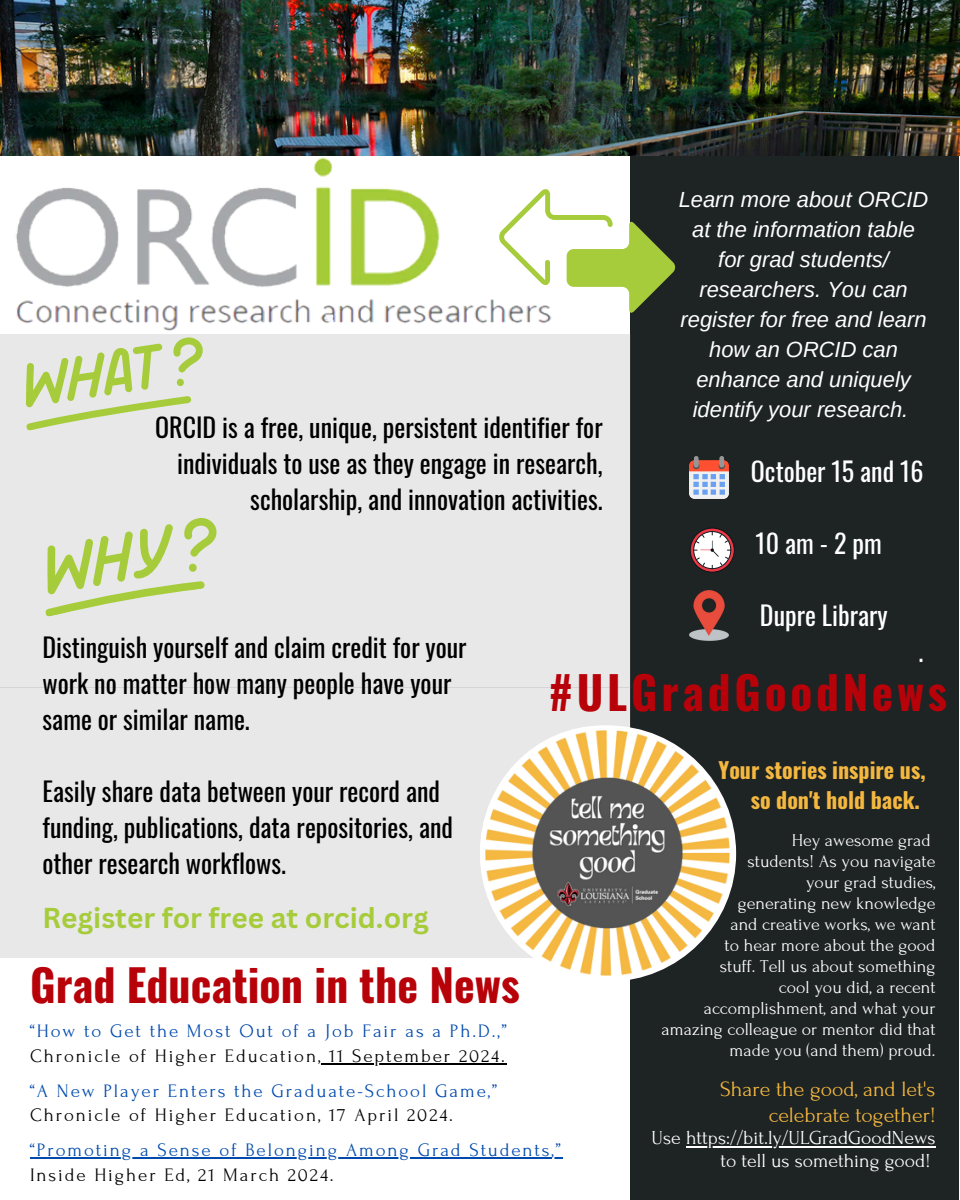
<style>
.page{position:relative;width:960px;height:1200px;background:#fff}
.page>*{position:absolute;margin:0;border:0;box-sizing:border-box;transform-origin:0 0}
.t1{font:700 45.4px "Oswald";letter-spacing:.085em;color:#b8020a}
.t2{font:700 44px "Oswald";color:#b8020a}
.t3{font:700 28px "Canva Sans";color:#a6cc3c}
.t4{font:26px/36px "Oswald";color:#000}
.t5{font:26px "Oswald";color:#fff}
.t6{font:italic 22px/30px "Arimo";color:#fff;text-align:center}
.t7{font:700 22px/30px "Oswald";color:#f4b840;text-align:right}
.t8{font:21.8px/25.6px "Forum";color:#f4b840;text-align:right}
.t9{font:19.8px "Forum";color:#fff}
.t10{font:19px/24.6px "Forum";letter-spacing:.1em;color:#004aad}
.t11{font:19px/24.6px "Forum";letter-spacing:.1em;color:#000}
.t12{font:18px/21px "Forum";color:#fff;text-align:right}
.s1{color:#004aad}
.s2{color:#000}
</style>
<div class="page">
<div style="left:630px;top:131px;width:329px;height:1069px;background:#1e2323"></div>
<img style="left:0;top:0;width:960px;height:156px">
<div style="left:0;top:688px;width:630px;height:270px;background:#e8e8e8"></div>
<div style="left:0;top:334px;width:630px;height:354px;background:#e8e8e8"></div>
<img style="left:0;top:147px;width:576px;height:184px">
<svg style="left:26px;top:337px;width:177px;height:94px"></svg>
<svg style="left:45px;top:518px;width:172px;height:99px"></svg>
<img style="left:480px;top:725px;width:255px;height:255px">
<img style="left:690px;top:456px;width:39px;height:42px">
<svg style="left:690px;top:528px;width:45px;height:44px"></svg>
<img style="left:690px;top:591px;width:39px;height:49px">
<svg style="left:498px;top:189px;width:177px;height:124px"></svg>
<hr style="left:686px;top:1146px;width:249px;height:1px;background:#fff">
<hr style="left:318px;top:1063px;width:183px;height:2px;background:#000">
<svg style="left:501px;top:1063px;width:6px;height:2px"></svg>
<hr style="left:30px;top:1157px;width:522px;height:2px;background:#004aad">
<svg style="left:554px;top:1157px;width:9px;height:2px"></svg>
<p class="t4" style="left:155px;top:408px;width:449px;text-align:right">ORCID is a free, unique, persistent identifier for individuals to use as they engage in research, scholarship, and innovation activities.</p>
<p class="t4" style="left:43px;top:629px;width:426px">Distinguish yourself and claim credit for your</p>
<p class="t6" style="left:679px;top:185px;width:251px">Learn more about ORCID at the information table for grad students/ researchers. You can register for free and learn how an ORCID can enhance and uniquely identify your research.</p>
<p class="t5" style="left:751px;top:451px;width:174px">October 15 and 16</p>
<p class="t5" style="left:756px;top:523px;width:128px">10am-2pm</p>
<p class="t5" style="left:760px;top:595px;width:129px">Dupre Library</p>
<p class="t5" style="left:919px;top:631px;width:6px">.</p>
<p class="t4" style="left:43px;top:665px;width:410px">work no matter how many people have your same or similar name.</p>
<p class="t1" style="left:549px;top:656px;width:400px">#ULGradGoodNews</p>
<p class="t4" style="left:43px;top:773px;width:412px">Easily share data between your record and funding, publications, data repositories, and other research workflows.</p>
<p class="t3" style="left:43px;top:898px;width:388px">Register for free at orcid.org</p>
<p class="t2" style="left:30px;top:951px;width:491px">Grad Education in the News</p>
<h3 class="t11" style="left:30px;top:1019px;width:478px"><span class="s1">“How to Get the Most Out of a Job Fair as a Ph.D.,”<br></span>Chronicle of Higher Education, 11 September 2024.</h3>
<h3 class="t10" style="left:30px;top:1079px;width:468px">“A New Player Enters the Graduate-School Game,”<br><span class="s2">Chronicle of Higher Education, 17 April 2024.</span></h3>
<h2 class="t10" style="left:30px;top:1138px;width:532px">“Promoting a Sense of Belonging Among Grad Students,”</h2>
<p class="t11" style="left:30px;top:1163px;width:305px">Inside Higher Ed, 21 March 2024.</p>
<p class="t7" style="left:718px;top:754px;width:209px">Your stories inspire us, so don't hold back.</p>
<h5 class="t12" style="left:792px;top:830px;width:140px">Hey awesome grad</h5>
<h3 class="t12" style="left:748px;top:851px;width:189px">students! As you navigate</h3>
<h3 class="t12" style="left:806px;top:872px;width:131px">your grad studies,</h3>
<h3 class="t12" style="left:738px;top:893px;width:199px">generating new knowledge</h3>
<p class="t12" style="left:730px;top:914px;width:207px">and creative works, we want</p>
<p class="t12" style="left:725px;top:935px;width:212px">to hear more about the good</p>
<p class="t12" style="left:720px;top:956px;width:217px">stuff. Tell us about something</p>
<h4 class="t12" style="left:779px;top:977px;width:158px">cool you did, a recent</h4>
<p class="t12" style="left:662px;top:998px;width:275px">accomplishment, and what your amazing colleague or mentor did that made you (and them) proud.</p>
<h3 class="t8" style="left:720px;top:1077px;width:217px">Share the good, and let's celebrate together!</h3>
<h3 class="t9" style="left:652px;top:1127px;width:285px">Use https://bit.ly/ULGradGoodNews</h3>
<p class="t9" style="left:720px;top:1150px;width:211px">to tell us something good!</p>
</div>
